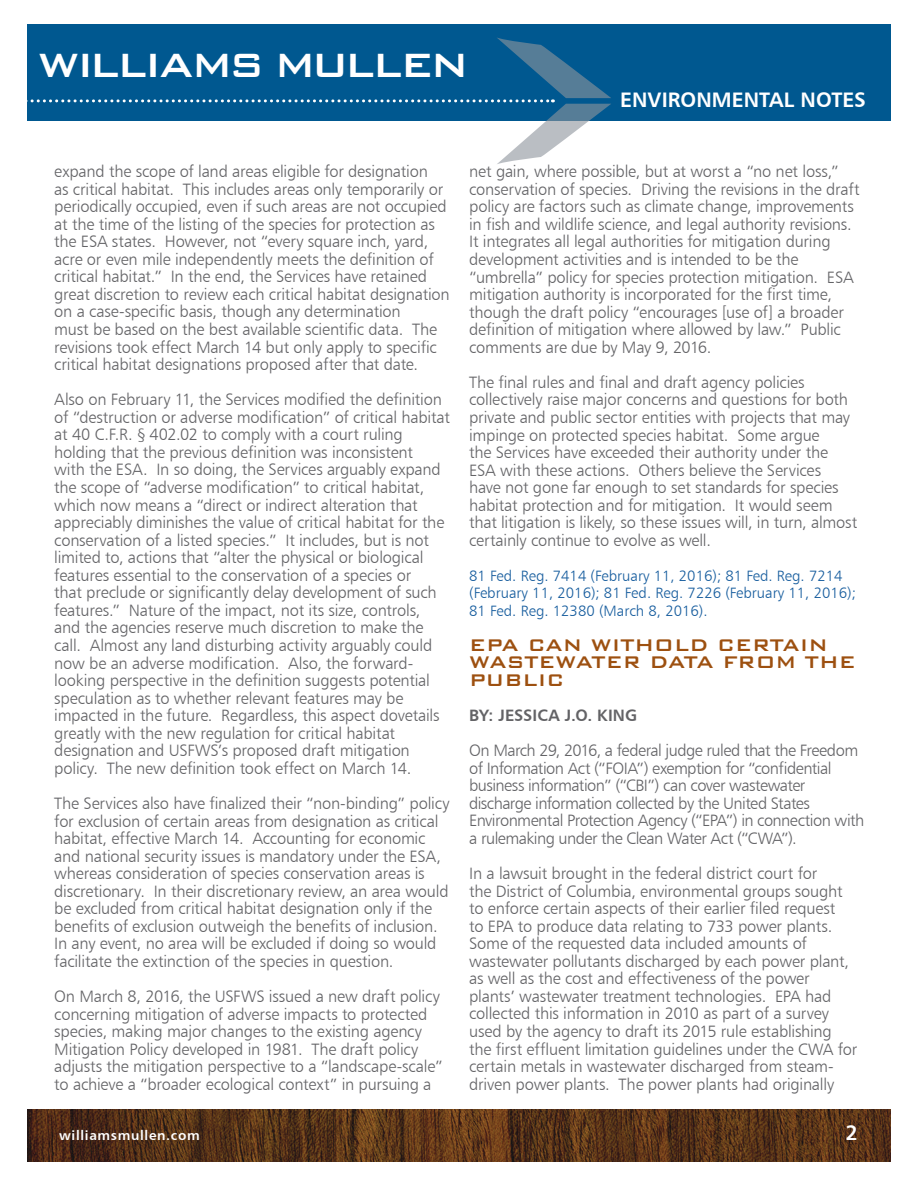
<style>
.page{position:relative;width:918px;height:1188px;background:#fff}
.page>*{position:absolute;margin:0;border:0;box-sizing:border-box;transform-origin:0 0}
.t1{font:500 45px "Bank Gothic BT";letter-spacing:-.065em;color:#fff}
.t2{font:500 22.5px/17.5px "Bank Gothic BT";color:#9d5010}
.t3{font:21px "Humanist 777 BT Bold B";color:#fff}
.t4{font:16.5px/17.5px "Humanist 777 BT Light B";letter-spacing:-.015em;color:#636366}
.t5{font:16.5px/17.5px "Humanist 777 BT Light B";letter-spacing:-.035em;color:#636366}
.t6{font:16.5px "Humanist 777 BT Bold B";letter-spacing:.005em;color:#636366}
.t7{font:15px/17.5px "Humanist 777 BT Light B";color:#175d9e}
.t8{font:13.5px "Humanist 777 BT Bold B";letter-spacing:.05em;color:#fff}
</style>
<div class="page">
<img style="left:27px;top:1109px;width:864px;height:52px">
<div style="left:27px;top:25px;width:864px;height:96px;background:#005890"></div>
<svg style="left:27px;top:37px;width:584px;height:127px"></svg>
<h1 class="t1" style="left:38px;top:40px;width:433px">WILLIAMS MULLEN</h1>
<p class="t3" style="left:620px;top:86px;width:247px">ENVIRONMENTAL NOTES</p>
<p class="t4" style="left:54px;top:162px;width:397px">expand the scope of land areas eligible for designation<br>as critical habitat. This includes areas only temporarily or periodically occupied, even if such areas are not occupied at the time of the listing of the species for protection as the ESA states. However, not “every square inch, yard, acre or even mile independently meets the definition of critical habitat.” In the end, the Services have retained great discretion to review each critical habitat designation on a case-specific basis, though any determination<br>must be based on the best available scientific data. The revisions took effect March 14 but only apply to specific critical habitat designations proposed after that date.</p>
<p class="t4" style="left:54px;top:390px;width:397px">Also on February 11, the Services modified the definition of “destruction or adverse modification” of critical habitat at 40 C.F.R. § 402.02 to comply with a court ruling holding that the previous definition was inconsistent<br>with the ESA. In so doing, the Services arguably expand the scope of “adverse modification” to critical habitat, which now means a “direct or indirect alteration that appreciably diminishes the value of critical habitat for the conservation of a listed species.” It includes, but is not limited to, actions that “alter the physical or biological features essential to the conservation of a species or<br>that preclude or significantly delay development of such features.” Nature of the impact, not its size, controls, and the agencies reserve much discretion to make the call. Almost any land disturbing activity arguably could now be an adverse modification. Also, the forward&shy;looking perspective in the definition suggests potential speculation as to whether relevant features may be impacted in the future. Regardless, this aspect dovetails greatly with the new regulation for critical habitat designation and USFWS’s proposed draft mitigation policy. The new definition took effect on March 14.</p>
<p class="t4" style="left:54px;top:794px;width:397px">The Services also have finalized their “non-binding” policy for exclusion of certain areas from designation as critical habitat, effective March 14. Accounting for economic and national security issues is mandatory under the ESA, whereas consideration of species conservation areas is discretionary. In their discretionary review, an area would be excluded from critical habitat designation only if the benefits of exclusion outweigh the benefits of inclusion.<br>In any event, no area will be excluded if doing so would facilitate the extinction of the species in question.</p>
<p class="t4" style="left:54px;top:987px;width:390px">On March 8, 2016, the USFWS issued a new draft policy concerning mitigation of adverse impacts to protected species, making major changes to the existing agency Mitigation Policy developed in 1981. The draft policy adjusts the mitigation perspective to a “landscape-scale” to achieve a “broader ecological context” in pursuing a</p>
<p class="t8" style="left:59px;top:1127px;width:142px">williamsmullen.com</p>
<p class="t4" style="left:469px;top:162px;width:392px">net gain, where possible, but at worst a “no net loss,” conservation of species. Driving the revisions in the draft policy are factors such as climate change, improvements in fish and wildlife science, and legal authority revisions.<br>It integrates all legal authorities for mitigation during development activities and is intended to be the “umbrella” policy for species protection mitigation. ESA mitigation authority is incorporated for the first time, though the draft policy “encourages [use of] a broader definition of mitigation where allowed by law.” Public comments are due by May 9, 2016.</p>
<p class="t4" style="left:469px;top:373px;width:390px">The final rules and final and draft agency policies collectively raise major concerns and questions for both private and public sector entities with projects that may impinge on protected species habitat. Some argue<br>the Services have exceeded their authority under the ESA with these actions. Others believe the Services<br>have not gone far enough to set standards for species habitat protection and for mitigation. It would seem that litigation is likely, so these issues will, in turn, almost certainly continue to evolve as well.</p>
<p class="t7" style="left:469px;top:566px;width:388px">81 Fed. Reg. 7414 (February 11, 2016); 81 Fed. Reg. 7214 (February 11, 2016); 81 Fed. Reg. 7226 (February 11, 2016);<br>81 Fed. Reg. 12380 (March 8, 2016).</p>
<h2 class="t2" style="left:469px;top:636px;width:388px">EPA CAN WITHOLD CERTAIN<br>WASTEWATER DATA FROM THE<br>PUBLIC</h2>
<p class="t6" style="left:469px;top:705px;width:170px">BY: JESSICA J.O. KING</p>
<p class="t5" style="left:469px;top:741px;width:397px">On March 29, 2016, a federal judge ruled that the Freedom of Information Act (“FOIA”) exemption for “confidential business information” (“CBI”) can cover wastewater discharge information collected by the United States Environmental Protection Agency (“EPA”) in connection with a rulemaking under the Clean Water Act (“CWA”).</p>
<p class="t4" style="left:469px;top:864px;width:390px">In a lawsuit brought in the federal district court for<br>the District of Columbia, environmental groups sought to enforce certain aspects of their earlier filed request<br>to EPA to produce data relating to 733 power plants.<br>Some of the requested data included amounts of wastewater pollutants discharged by each power plant, as well as the cost and effectiveness of the power plants’ wastewater treatment technologies. EPA had collected this information in 2010 as part of a survey used by the agency to draft its 2015 rule establishing the first effluent limitation guidelines under the CWA for certain metals in wastewater discharged from steam&shy;driven power plants. The power plants had originally</p>
<p class="t3" style="left:846px;top:1119px;width:14px">2</p>
</div>
